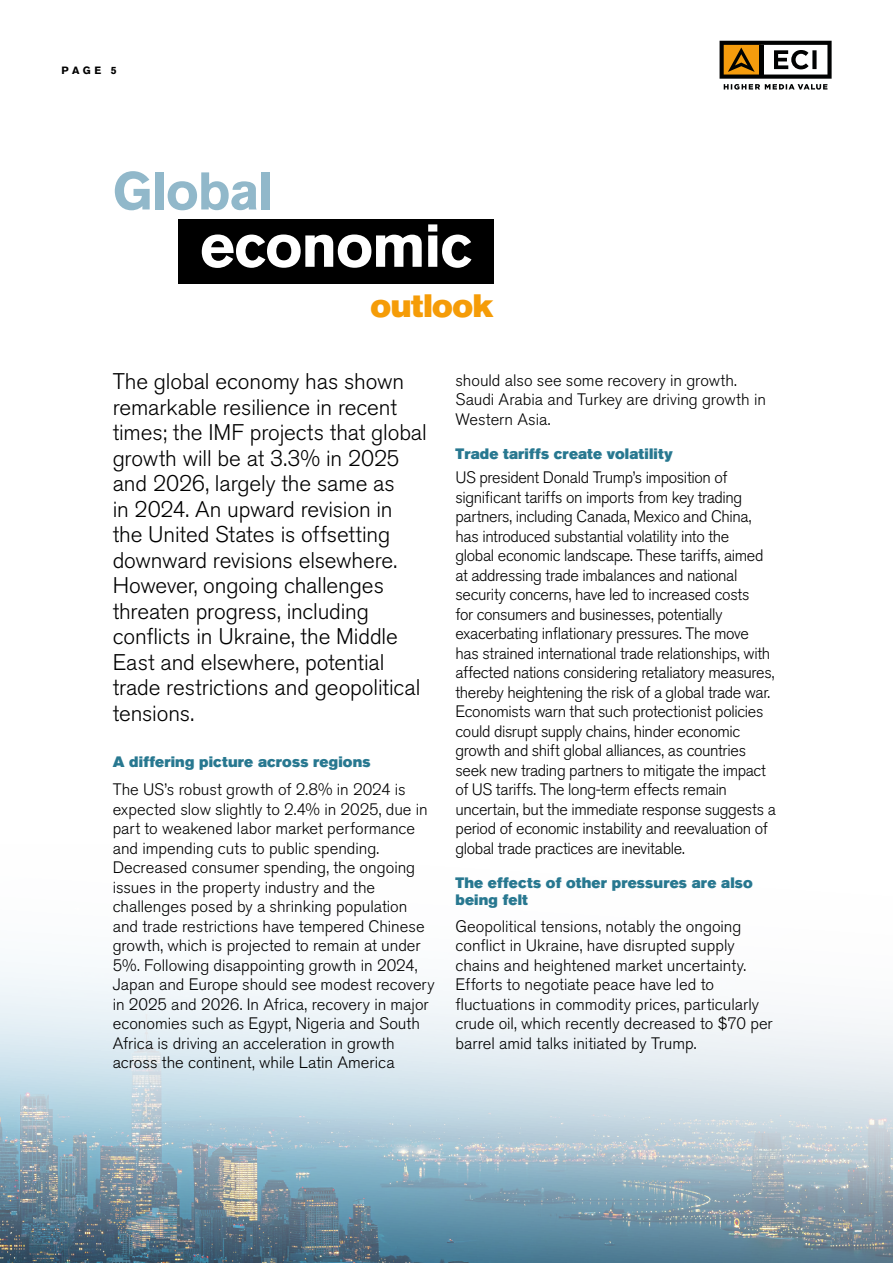
<style>
.page{position:relative;width:893px;height:1263px;background:#fff}
.page>*{position:absolute;margin:0;border:0;box-sizing:border-box;transform-origin:0 0}
.t1{font:700 60px "Akzidenz Grotesk Std";letter-spacing:-.025em;color:#fff}
.t2{font:700 52.5px "Akzidenz Grotesk Std";letter-spacing:-.025em;color:#91b8ca}
.t3{font:32.1px "Akzidenz Grotesk Std Super";letter-spacing:-.015em;color:#f59c07}
.t4{font:300 22.5px/25.5px "Akzidenz Grotesk Std";letter-spacing:-.005em;color:#000}
.t5{font:300 16.5px/19.5px "Akzidenz Grotesk Std";letter-spacing:-.01em;color:#000}
.t6{font:15px/16.5px "Akzidenz Grotesk Std Super";letter-spacing:.01em;color:#287890}
.t7{font:700 10.5px "Akzidenz Grotesk Std";color:#000}
</style>
<div class="page">
<svg style="left:0;top:966px;width:893px;height:297px"></svg>
<div style="left:179px;top:219px;width:315px;height:64px;background:#000"></div>
<svg style="left:720px;top:41px;width:112px;height:49px"></svg>
<p class="t7" style="left:62px;top:64px;width:56px">PAGE 5</p>
<h2 class="t2" style="left:113px;top:161px;width:162px">Global</h2>
<h1 class="t1" style="left:200px;top:211px;width:274px">economic</h1>
<h3 class="t3" style="left:370px;top:287px;width:125px">outlook</h3>
<p class="t4" style="left:113px;top:369px;width:316px">The global economy has shown remarkable resilience in recent times; the IMF projects that global growth will be at 3.3% in 2025 and 2026, largely the same as<br>in 2024. An upward revision in the United States is offsetting downward revisions elsewhere.<br>However, ongoing challenges threaten progress, including conflicts in Ukraine, the Middle<br>East and elsewhere, potential trade restrictions and geopolitical tensions.</p>
<p class="t6" style="left:113px;top:753px;width:259px">A differing picture across regions</p>
<p class="t5" style="left:113px;top:780px;width:323px">The US’s robust growth of 2.8% in 2024 is expected slow slightly to 2.4% in 2025, due in part to weakened labor market performance and impending cuts to public spending.<br>Decreased consumer spending, the ongoing issues in the property industry and the challenges posed by a shrinking population and trade restrictions have tempered Chinese growth, which is projected to remain at under 5%. Following disappointing growth in 2024, Japan and Europe should see modest recovery in 2025 and 2026. In Africa, recovery in major economies such as Egypt, Nigeria and South Africa is driving an acceleration in growth across the continent, while Latin America</p>
<p class="t5" style="left:455px;top:370px;width:312px">should also see some recovery in growth.<br>Saudi Arabia and Turkey are driving growth in<br>Western Asia.</p>
<p class="t6" style="left:455px;top:446px;width:219px">Trade tariffs create volatility</p>
<p class="t5" style="left:455px;top:468px;width:322px">US president Donald Trump’s imposition of significant tariffs on imports from key trading partners, including Canada, Mexico and China, has introduced substantial volatility into the<br>global economic landscape. These tariffs, aimed at addressing trade imbalances and national security concerns, have led to increased costs<br>for consumers and businesses, potentially exacerbating inflationary pressures. The move has strained international trade relationships, with affected nations considering retaliatory measures, thereby heightening the risk of a global trade war.<br>Economists warn that such protectionist policies could disrupt supply chains, hinder economic growth and shift global alliances, as countries seek new trading partners to mitigate the impact of US tariffs. The long-term effects remain uncertain, but the immediate response suggests a period of economic instability and reevaluation of global trade practices are inevitable.</p>
<p class="t6" style="left:455px;top:875px;width:299px">The effects of other pressures are also being felt</p>
<p class="t5" style="left:455px;top:916px;width:319px">Geopolitical tensions, notably the ongoing conflict in Ukraine, have disrupted supply chains and heightened market uncertainty.<br>Efforts to negotiate peace have led to fluctuations in commodity prices, particularly crude oil, which recently decreased to $70 per barrel amid talks initiated by Trump.</p>
</div>
